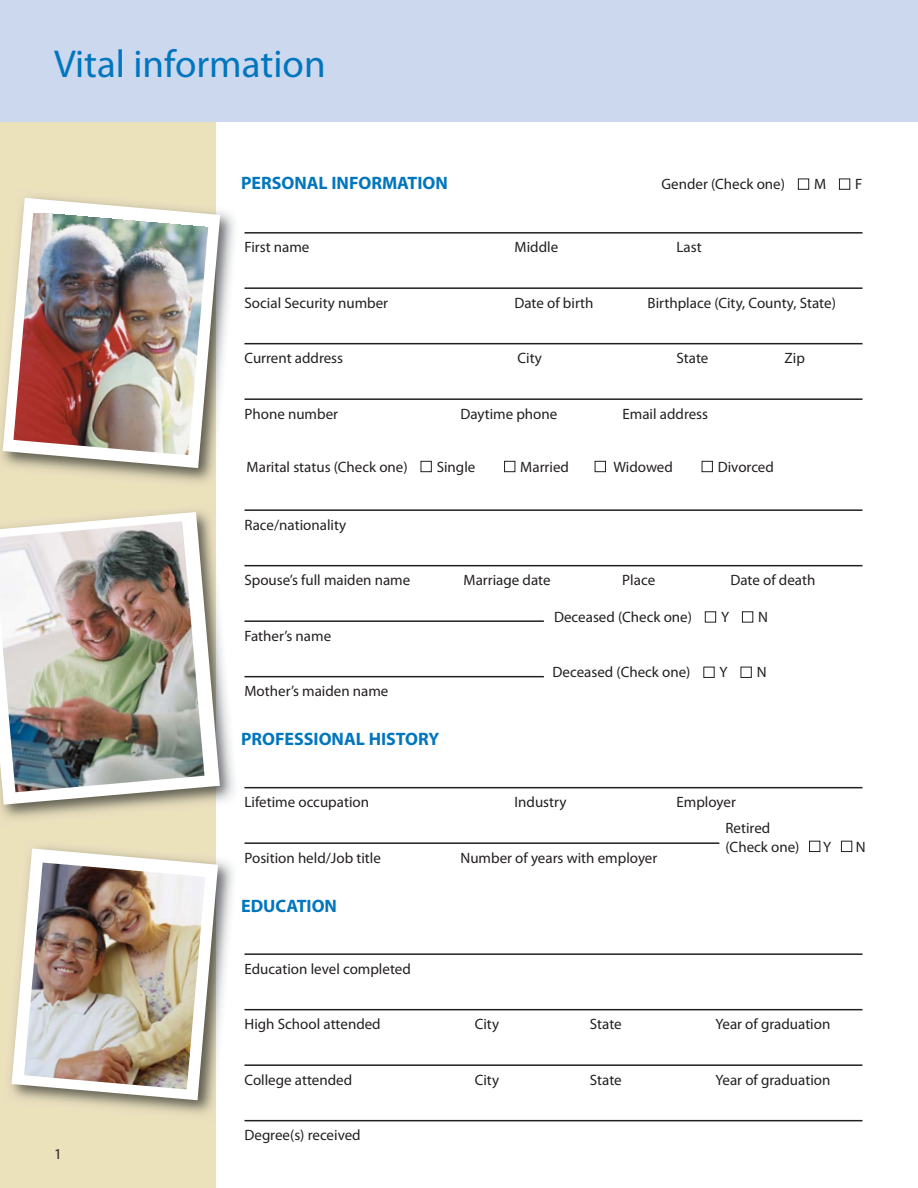
<style>
.page{position:relative;width:918px;height:1188px;background:#fff}
.page>*{position:absolute;margin:0;border:0;box-sizing:border-box;transform-origin:0 0}
.t1{font:39px "Myriad Pro";color:#0076be}
.t2{font:700 18px "Myriad Pro";color:#0076be}
.t3{font:15px/19px "Myriad Pro";color:#231f20}
.s1{color:#fff}
</style>
<div class="page">
<div style="left:0;top:115px;width:216px;height:1073px;background:#ebe2bc"></div>
<div style="left:0;top:0;width:918px;height:122px;background:#ccd8ee"></div>
<hr style="left:244px;top:232px;width:618px;height:2px;background:#231f20">
<hr style="left:244px;top:287px;width:618px;height:2px;background:#231f20">
<hr style="left:244px;top:343px;width:618px;height:1px;background:#231f20">
<hr style="left:244px;top:398px;width:618px;height:2px;background:#231f20">
<hr style="left:244px;top:509px;width:618px;height:2px;background:#231f20">
<hr style="left:244px;top:565px;width:618px;height:1px;background:#231f20">
<hr style="left:244px;top:620px;width:300px;height:2px;background:#231f20">
<hr style="left:244px;top:676px;width:300px;height:1px;background:#231f20">
<hr style="left:244px;top:787px;width:618px;height:1px;background:#231f20">
<hr style="left:244px;top:842px;width:475px;height:2px;background:#231f20">
<hr style="left:244px;top:953px;width:618px;height:2px;background:#231f20">
<hr style="left:244px;top:1009px;width:618px;height:1px;background:#231f20">
<hr style="left:244px;top:1064px;width:618px;height:2px;background:#231f20">
<hr style="left:244px;top:1120px;width:618px;height:1px;background:#231f20">
<img style="left:220px;top:633px;width:14px;height:169px">
<svg style="left:0;top:512px;width:220px;height:293px"></svg>
<img style="left:0;top:521px;width:205px;height:271px">
<img style="left:218px;top:860px;width:15px;height:182px">
<img style="left:10px;top:846px;width:204px;height:268px">
<svg style="left:12px;top:848px;width:206px;height:252px"></svg>
<img style="left:24px;top:863px;width:181px;height:226px">
<img style="left:220px;top:211px;width:15px;height:176px">
<img style="left:1px;top:196px;width:213px;height:286px">
<svg style="left:3px;top:198px;width:217px;height:270px"></svg>
<img style="left:13px;top:213px;width:195px;height:242px">
<h1 class="t1" style="left:54px;top:49px;width:273px">Vital information</h1>
<p class="t2" style="left:241px;top:176px;width:208px">PERSONAL INFORMATION</p>
<p class="t3" style="left:662px;top:176px;width:202px">Gender (Check one) <span class="s1">■</span> M <span class="s1">■</span> F</p>
<p class="t3" style="left:244px;top:239px;width:66px">First name</p>
<p class="t3" style="left:514px;top:239px;width:45px">Middle</p>
<p class="t3" style="left:676px;top:239px;width:27px">Last</p>
<p class="t3" style="left:244px;top:295px;width:145px">Social Security number</p>
<p class="t3" style="left:514px;top:295px;width:81px">Date of birth</p>
<p class="t3" style="left:648px;top:295px;width:190px">Birthplace (City, County, State)</p>
<p class="t3" style="left:244px;top:350px;width:100px">Current address</p>
<p class="t3" style="left:518px;top:350px;width:26px">City</p>
<p class="t3" style="left:676px;top:350px;width:33px">State</p>
<p class="t3" style="left:785px;top:350px;width:22px">Zip</p>
<p class="t3" style="left:244px;top:406px;width:95px">Phone number</p>
<p class="t3" style="left:461px;top:406px;width:98px">Daytime phone</p>
<p class="t3" style="left:623px;top:406px;width:87px">Email address</p>
<p class="t3" style="left:247px;top:458px;width:230px">Marital status (Check one) <span class="s1">■</span> Single</p>
<p class="t3" style="left:504px;top:458px;width:67px"><span class="s1">■</span> Married</p>
<p class="t3" style="left:595px;top:458px;width:80px"><span class="s1">■</span> Widowed</p>
<p class="t3" style="left:702px;top:458px;width:74px"><span class="s1">■</span> Divorced</p>
<p class="t3" style="left:244px;top:517px;width:103px">Race/nationality</p>
<p class="t3" style="left:244px;top:572px;width:167px">Spouse’s full maiden name</p>
<p class="t3" style="left:464px;top:572px;width:89px">Marriage date</p>
<p class="t3" style="left:622px;top:572px;width:34px">Place</p>
<p class="t3" style="left:730px;top:572px;width:87px">Date of death</p>
<p class="t3" style="left:244px;top:628px;width:88px">Father’s name</p>
<p class="t3" style="left:244px;top:683px;width:145px">Mother’s maiden name</p>
<p class="t2" style="left:241px;top:732px;width:200px">PROFESSIONAL HISTORY</p>
<p class="t3" style="left:554px;top:609px;width:215px">Deceased (Check one) <span class="s1">■</span> Y <span class="s1">■</span> N</p>
<p class="t3" style="left:553px;top:664px;width:215px">Deceased (Check one) <span class="s1">■</span> Y <span class="s1">■</span> N</p>
<p class="t3" style="left:244px;top:794px;width:126px">Lifetime occupation</p>
<p class="t3" style="left:515px;top:794px;width:54px">Industry</p>
<p class="t3" style="left:677px;top:794px;width:61px">Employer</p>
<p class="t3" style="left:244px;top:850px;width:138px">Position held/Job title</p>
<p class="t3" style="left:460px;top:850px;width:198px">Number of years with employer</p>
<p class="t2" style="left:241px;top:899px;width:97px">EDUCATION</p>
<p class="t3" style="left:244px;top:961px;width:168px">Education level completed</p>
<p class="t3" style="left:726px;top:819px;width:142px">Retired<br>(Check one) <span class="s1">■</span> Y <span class="s1">■</span> N</p>
<p class="t3" style="left:244px;top:1016px;width:138px">High School attended</p>
<p class="t3" style="left:475px;top:1016px;width:26px">City</p>
<p class="t3" style="left:590px;top:1016px;width:33px">State</p>
<p class="t3" style="left:716px;top:1016px;width:116px">Year of graduation</p>
<p class="t3" style="left:244px;top:1072px;width:109px">College attended</p>
<p class="t3" style="left:475px;top:1072px;width:26px">City</p>
<p class="t3" style="left:590px;top:1072px;width:33px">State</p>
<p class="t3" style="left:716px;top:1072px;width:116px">Year of graduation</p>
<p class="t3" style="left:54px;top:1145px;width:9px">1</p>
<p class="t3" style="left:244px;top:1127px;width:118px">Degree(s) received</p>
</div>
